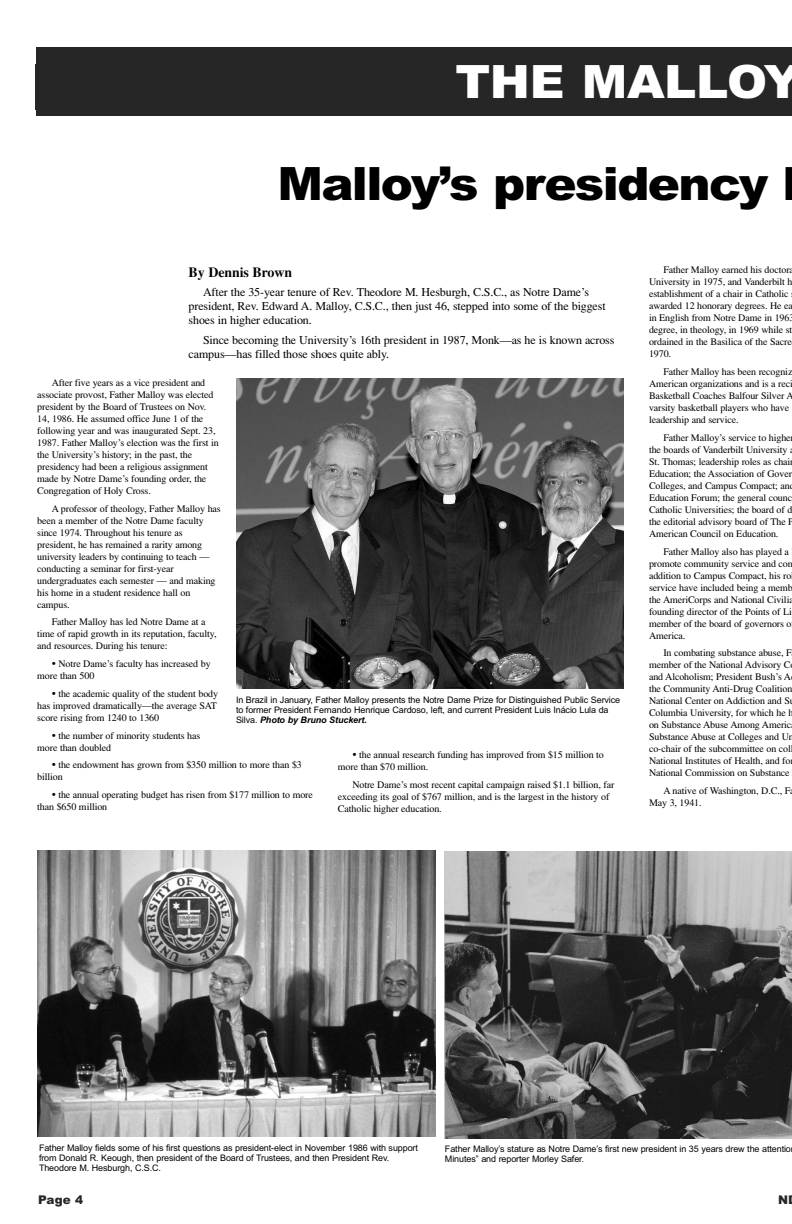
<style>
.page{position:relative;width:792px;height:1224px;background:#fff}
.page>*{position:absolute;margin:0;border:0;box-sizing:border-box;transform-origin:0 0}
.t1{font:900 46px "Arial";letter-spacing:-.035em;color:#000;scale:1.05 1}
.t2{font:900 46px "Arial";letter-spacing:-.005em;color:#fff;scale:1.05 1}
.t3{font:700 14px "Times";letter-spacing:-.01em;color:#000}
.t4{font:12px/14px "Times";letter-spacing:-.01em;color:#000}
.t5{font:900 12px "Arial";color:#262626}
.t6{font:10px/12px "Times";letter-spacing:-.01em;color:#000}
.t7{font:9px/10px "Arial";letter-spacing:-.01em;color:#000}
.s1{font-size:12px}
.s2{font-weight:700;font-style:italic}
</style>
<div class="page">
<div style="left:36px;top:47px;width:756px;height:68px;background:#262626"></div>
<img style="left:444px;top:852px;width:348px;height:286px">
<img style="left:38px;top:850px;width:397px;height:287px">
<img style="left:236px;top:378px;width:388px;height:311px">
<h1 class="t2" style="left:455px;top:65px;width:331px">THE MALLOY</h1>
<h1 class="t1" style="left:277px;top:167px;width:469px">Malloy’s presidency</h1>
<h2 class="t3" style="left:189px;top:267px;width:105px">By Dennis Brown</h2>
<p class="t4" style="left:189px;top:286px;width:419px;text-indent:14px">After the 35-year tenure of Rev. Theodore M. Hesburgh, C.S.C., as Notre Dame’s president, Rev. Edward A. Malloy, C.S.C., then just 46, stepped into some of the biggest shoes in higher education.</p>
<p class="t4" style="left:189px;top:334px;width:427px;text-indent:14px">Since becoming the University’s 16th president in 1987, Monk—as he is known across campus—has filled those shoes quite ably.</p>
<p class="t6" style="left:37px;top:377px;width:183px;text-indent:14px">After five years as a vice president and associate provost, Father Malloy was elected president by the Board of Trustees on Nov.<br>14, 1986. He assumed office June 1 of the following year and was inaugurated Sept. 23, 1987. Father Malloy’s election was the first in the University’s history; in the past, the presidency had been a religious assignment made by Notre Dame’s founding order, the Congregation of Holy Cross.</p>
<p class="t6" style="left:37px;top:503px;width:185px;text-indent:14px">A professor of theology, Father Malloy has been a member of the Notre Dame faculty since 1974. Throughout his tenure as president, he has remained a rarity among university leaders by continuing to teach — conducting a seminar for first-year undergraduates each semester — and making his home in a student residence hall on campus.</p>
<p class="t6" style="left:37px;top:617px;width:181px;text-indent:14px">Father Malloy has led Notre Dame at a time of rapid growth in its reputation, faculty, and resources. During his tenure:</p>
<p class="t6" style="left:37px;top:659px;width:175px;text-indent:14px"><span class="s1">•</span> Notre Dame’s faculty has increased by more than 500</p>
<p class="t6" style="left:37px;top:688px;width:182px;text-align:justify;text-indent:14px"><span class="s1">•</span> the academic quality of the student body has improved dramatically—the average SAT score rising from 1240 to 1360</p>
<p class="t6" style="left:37px;top:730px;width:165px;text-indent:14px"><span class="s1">•</span> the number of minority students has more than doubled</p>
<p class="t6" style="left:37px;top:760px;width:266px;text-indent:14px"><span class="s1">•</span> the endowment has grown from $350 million to more than $3 billion</p>
<p class="t6" style="left:37px;top:790px;width:277px;text-indent:14px"><span class="s1">•</span> the annual operating budget has risen from $177 million to more than $650 million</p>
<p class="t7" style="left:236px;top:696px;width:386px">In Brazil in January, Father Malloy presents the Notre Dame Prize for Distinguished Public Service to former President Fernando Henrique Cardoso, left, and current President Luis Inácio Lula da<br>Silva. <span class="s2">Photo by Bruno Stuckert.</span></p>
<p class="t6" style="left:338px;top:750px;width:267px;text-indent:14px"><span class="s1">•</span> the annual research funding has improved from $15 million to more than $70 million.</p>
<p class="t6" style="left:338px;top:780px;width:278px;text-indent:14px">Notre Dame’s most recent capital campaign raised $1.1 billion, far exceeding its goal of $767 million, and is the largest in the history of<br>Catholic higher education.</p>
<p class="t6" style="left:649px;top:265px;width:147px;text-indent:14px">Father Malloy earned his doctora<br>University in 1975, and Vanderbilt h establishment of a chair in Catholic awarded 12 honorary degrees. He ea in English from Notre Dame in 1963 degree, in theology, in 1969 while st ordained in the Basilica of the Sacre<br>1970.</p>
<p class="t6" style="left:649px;top:367px;width:146px;text-indent:14px">Father Malloy has been recogniz American organizations and is a reci Basketball Coaches Balfour Silver A varsity basketball players who have leadership and service.</p>
<p class="t6" style="left:649px;top:432px;width:146px;text-indent:14px">Father Malloy’s service to highe the boards of Vanderbilt University St. Thomas; leadership roles as chai Education; the Association of Gover Colleges, and Campus Compact; an Education Forum; the general counc Catholic Universities; the board of d the editorial advisory board of The P American Council on Education.</p>
<p class="t6" style="left:649px;top:546px;width:148px;text-indent:14px">Father Malloy also has played a promote community service and com addition to Campus Compact, his ro service have included being a memb the AmeriCorps and National Civilia founding director of the Points of Li member of the board of governors o<br>America.</p>
<p class="t6" style="left:649px;top:648px;width:146px;text-indent:14px">In combating substance abuse, F member of the National Advisory C and Alcoholism; President Bush’s A the Community Anti-Drug Coalition National Center on Addiction and S Columbia University, for which he h on Substance Abuse Among Americ Substance Abuse at Colleges and Un co-chair of the subcommittee on col National Institutes of Health, and fo National Commission on Substance</p>
<p class="t6" style="left:649px;top:786px;width:143px;text-indent:14px">A native of Washington, D.C., F<br>May 3, 1941.</p>
<p class="t7" style="left:39px;top:1144px;width:381px">Father Malloy fields some of his first questions as president-elect in November 1986 with support from Donald R. Keough, then president of the Board of Trustees, and then President Rev.<br>Theodore M. Hesburgh, C.S.C.</p>
<p class="t7" style="left:445px;top:1145px;width:348px">Father Malloy’s stature as Notre Dame’s first new president in 35 years drew the attentio<br>Minutes” and reporter Morley Safer.</p>
<p class="t5" style="left:38px;top:1196px;width:47px">Page 4</p>
<p class="t5" style="left:778px;top:1196px;width:11px">N</p>
</div>
